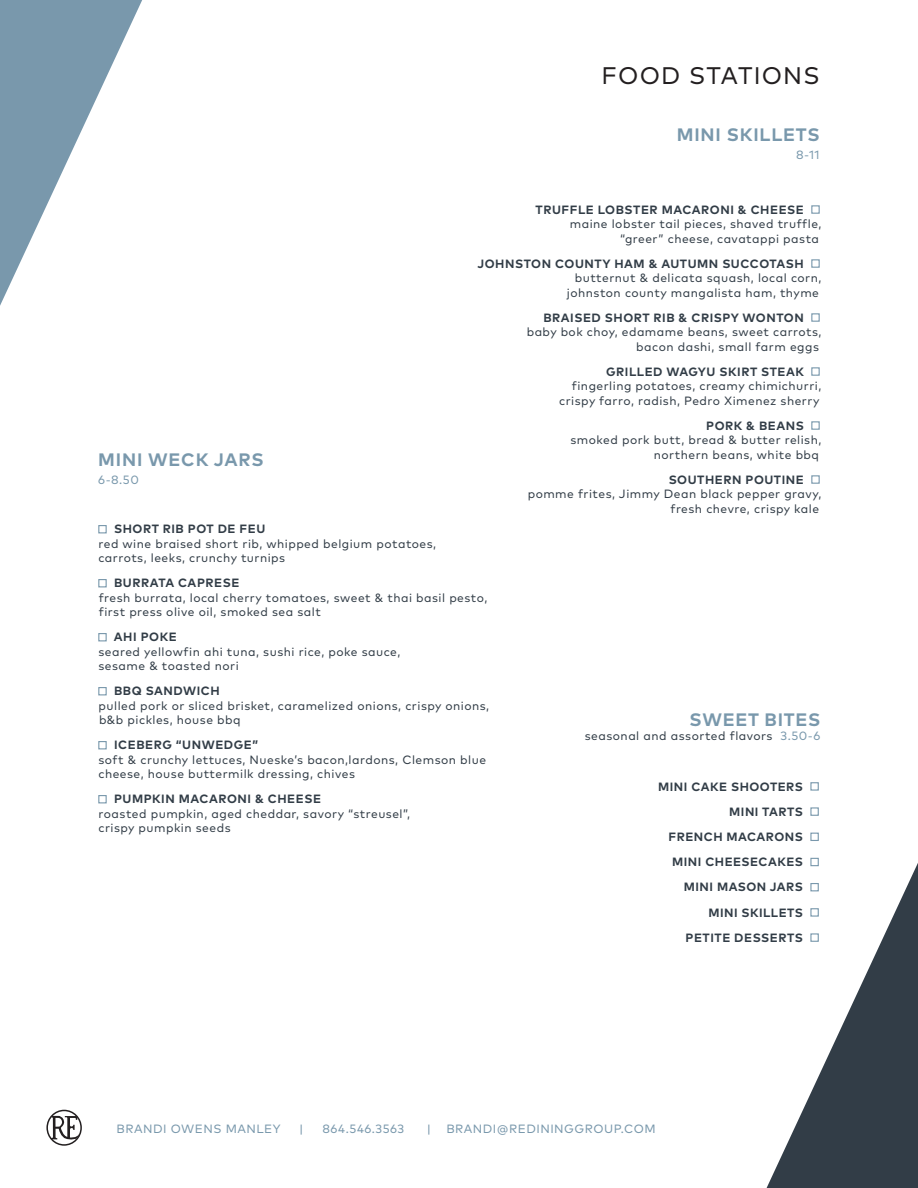
<style>
.page{position:relative;width:918px;height:1188px;background:#fff}
.page>*{position:absolute;margin:0;border:0;box-sizing:border-box;transform-origin:0 0}
.t1{font:24px "FF Mark Pro";letter-spacing:.05em;color:#231f20}
.t2{font:700 18px "FF Mark Pro";letter-spacing:.045em;color:#7998ac}
.t3{font:12px/14.4px "FF Mark Pro";letter-spacing:.04em;color:#323d47}
.t4{font:700 12px "FF Mark Pro";letter-spacing:.045em;color:#323d47}
.t5{font:12px "FF Mark Pro";letter-spacing:.04em;color:#7998ac}
.s1{font-weight:700}
.s2{color:#7998ac}
</style>
<div class="page">
<svg style="left:46px;top:1110px;width:36px;height:36px"></svg>
<svg style="left:766px;top:857px;width:152px;height:331px"></svg>
<svg style="left:0;top:0;width:142px;height:306px;fill:#7d9bae"></svg>
<div style="left:811px;top:205px;width:9px;height:9px;border:1px solid #7998ac"></div>
<div style="left:811px;top:259px;width:9px;height:9px;border:1px solid #7998ac"></div>
<div style="left:811px;top:313px;width:9px;height:9px;border:1px solid #7998ac"></div>
<div style="left:811px;top:367px;width:9px;height:9px;border:1px solid #7998ac"></div>
<div style="left:811px;top:421px;width:9px;height:9px;border:1px solid #7998ac"></div>
<div style="left:811px;top:475px;width:9px;height:9px;border:1px solid #7998ac"></div>
<div style="left:98px;top:525px;width:9px;height:8px;border:1px solid #7998ac"></div>
<div style="left:98px;top:579px;width:9px;height:8px;border:1px solid #7998ac"></div>
<div style="left:98px;top:633px;width:9px;height:8px;border:1px solid #7998ac"></div>
<div style="left:98px;top:687px;width:9px;height:8px;border:1px solid #7998ac"></div>
<div style="left:98px;top:741px;width:9px;height:8px;border:1px solid #7998ac"></div>
<div style="left:98px;top:795px;width:9px;height:8px;border:1px solid #7998ac"></div>
<div style="left:810px;top:782px;width:9px;height:9px;border:1px solid #7998ac"></div>
<div style="left:810px;top:807px;width:9px;height:9px;border:1px solid #7998ac"></div>
<div style="left:810px;top:833px;width:9px;height:8px;border:1px solid #7998ac"></div>
<div style="left:810px;top:858px;width:9px;height:8px;border:1px solid #7998ac"></div>
<div style="left:810px;top:883px;width:9px;height:8px;border:1px solid #7998ac"></div>
<div style="left:810px;top:908px;width:9px;height:9px;border:1px solid #7998ac"></div>
<div style="left:810px;top:933px;width:9px;height:9px;border:1px solid #7998ac"></div>
<p class="t1" style="left:602px;top:57px;width:219px">FOOD STATIONS</p>
<p class="t2" style="left:98px;top:446px;width:167px">MINI WECK JARS</p>
<p class="t5" style="left:98px;top:471px;width:42px">6-8.50</p>
<p class="t2" style="left:677px;top:121px;width:144px">MINI SKILLETS</p>
<p class="t5" style="left:796px;top:146px;width:25px">8-11</p>
<p class="t4" style="left:536px;top:200px;width:270px">TRUFFLE LOBSTER MACARONI &amp; CHEESE</p>
<p class="t3" style="left:570px;top:216px;width:253px">maine lobster tail pieces, shaved truffle,</p>
<p class="t3" style="left:620px;top:230px;width:201px">“greer” cheese, cavatappi pasta</p>
<p class="t4" style="left:478px;top:254px;width:328px">JOHNSTON COUNTY HAM &amp; AUTUMN SUCCOTASH</p>
<p class="t3" style="left:575px;top:270px;width:248px">butternut &amp; delicata squash, local corn,</p>
<p class="t3" style="left:567px;top:284px;width:254px">johnston county mangalista ham, thyme</p>
<p class="t4" style="left:543px;top:308px;width:262px">BRAISED SHORT RIB &amp; CRISPY WONTON</p>
<p class="t3" style="left:527px;top:324px;width:296px">baby bok choy, edamame beans, sweet carrots,</p>
<p class="t3" style="left:636px;top:338px;width:184px">bacon dashi, small farm eggs</p>
<p class="t4" style="left:606px;top:362px;width:199px">GRILLED WAGYU SKIRT STEAK</p>
<p class="t3" style="left:572px;top:378px;width:251px">fingerling potatoes, creamy chimichurri,</p>
<p class="t3" style="left:559px;top:392px;width:262px">crispy farro, radish, Pedro Ximenez sherry</p>
<p class="t4" style="left:706px;top:416px;width:99px">PORK &amp; BEANS</p>
<p class="t3" style="left:571px;top:432px;width:252px">smoked pork butt, bread &amp; butter relish,</p>
<p class="t3" style="left:654px;top:446px;width:167px">northern beans, white bbq</p>
<p class="t4" style="left:669px;top:470px;width:137px">SOUTHERN POUTINE</p>
<p class="t3" style="left:528px;top:486px;width:295px">pomme frites, Jimmy Dean black pepper gravy,</p>
<p class="t3" style="left:671px;top:500px;width:150px">fresh chevre, crispy kale</p>
<p class="t3" style="left:98px;top:521px;width:339px;text-indent:16px"><span class="s1">SHORT RIB POT DE FEU<br></span>red wine braised short rib, whipped belgium potatoes, carrots, leeks, crunchy turnips</p>
<p class="t3" style="left:99px;top:575px;width:390px;text-indent:15px"><span class="s1">BURRATA CAPRESE<br></span>fresh burrata, local cherry tomatoes, sweet &amp; thai basil pesto, first press olive oil, smoked sea salt</p>
<p class="t3" style="left:99px;top:629px;width:303px;text-indent:15px"><span class="s1">AHI POKE<br></span>seared yellowfin ahi tuna, sushi rice, poke sauce, sesame &amp; toasted nori</p>
<p class="t3" style="left:99px;top:683px;width:392px;text-indent:15px"><span class="s1">BBQ SANDWICH<br></span>pulled pork or sliced brisket, caramelized onions, crispy onions, b&amp;b pickles, house bbq</p>
<p class="t3" style="left:98px;top:737px;width:389px;text-indent:16px"><span class="s1">ICEBERG “UNWEDGE”<br></span>soft &amp; crunchy lettuces, Nueske’s bacon,lardons, Clemson blue cheese, house buttermilk dressing, chives</p>
<p class="t3" style="left:98px;top:791px;width:313px;text-indent:16px"><span class="s1">PUMPKIN MACARONI &amp; CHEESE<br></span>roasted pumpkin, aged cheddar, savory “streusel”, crispy pumpkin seeds</p>
<p class="t2" style="left:690px;top:705px;width:132px">SWEET BITES</p>
<p class="t3" style="left:585px;top:728px;width:237px">seasonal and assorted flavors <span class="s2">3.50-6</span></p>
<p class="t4" style="left:658px;top:777px;width:146px">MINI CAKE SHOOTERS</p>
<p class="t4" style="left:729px;top:802px;width:75px">MINI TARTS</p>
<p class="t4" style="left:669px;top:828px;width:136px">FRENCH MACARONS</p>
<p class="t4" style="left:672px;top:853px;width:132px">MINI CHEESECAKES</p>
<p class="t4" style="left:684px;top:878px;width:121px">MINI MASON JARS</p>
<p class="t4" style="left:708px;top:903px;width:96px">MINI SKILLETS</p>
<p class="t4" style="left:686px;top:928px;width:119px">PETITE DESSERTS</p>
<p class="t5" style="left:117px;top:1119px;width:165px">BRANDI OWENS MANLEY</p>
<p class="t5" style="left:299px;top:1119px;width:6px">|</p>
<p class="t5" style="left:323px;top:1119px;width:83px">864.546.3563</p>
<p class="t5" style="left:427px;top:1119px;width:6px">|</p>
<p class="t5" style="left:446px;top:1119px;width:211px">BRANDI@REDININGGROUP.COM</p>
</div>
